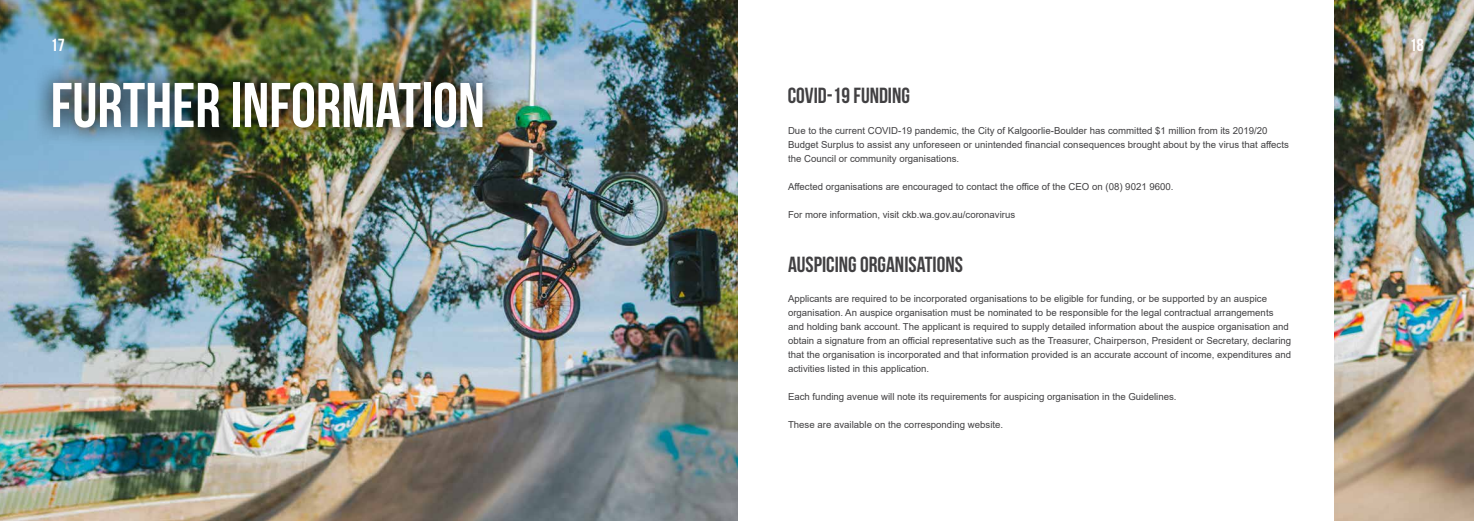
<style>
.page{position:relative;width:1474px;height:521px;background:#fff}
.page>*{position:absolute;margin:0;border:0;box-sizing:border-box;transform-origin:0 0}
.t1{font:63px "Bebas Neue";color:#fff}
.t2{font:21.88px "Bebas Neue";color:#414042}
.t3{font:17.5px "Bebas Neue";color:#fff}
.t4{font:9.62px/14px "Arial";color:#414042}
</style>
<div class="page">
<img style="left:1334px;top:0;width:139px;height:521px">
<img style="left:0;top:0;width:737px;height:521px">
<img style="left:34px;top:63px;width:468px;height:83px">
<h3 class="t3" style="left:51px;top:35px;width:15px">17</h3>
<h3 class="t3" style="left:1409px;top:35px;width:15px">18</h3>
<h1 class="t1" style="left:51px;top:71px;width:436px">FURTHER INFORMATION</h1>
<h2 class="t2" style="left:788px;top:84px;width:124px">COVID-19 FUNDING</h2>
<p class="t4" style="left:788px;top:124px;width:502px">Due to the current COVID-19 pandemic, the City of Kalgoorlie-Boulder has committed $1 million from its 2019/20<br>Budget Surplus to assist any unforeseen or unintended financial consequences brought about by the virus that affects the Council or community organisations.</p>
<p class="t4" style="left:788px;top:180px;width:387px">Affected organisations are encouraged to contact the office of the CEO on (08) 9021 9600.</p>
<p class="t4" style="left:788px;top:208px;width:229px">For more information, visit ckb.wa.gov.au/coronavirus</p>
<h2 class="t2" style="left:788px;top:252px;width:176px">AUSPICING ORGANISATIONS</h2>
<p class="t4" style="left:788px;top:292px;width:505px">Applicants are required to be incorporated organisations to be eligible for funding, or be supported by an auspice organisation. An auspice organisation must be nominated to be responsible for the legal contractual arrangements and holding bank account. The applicant is required to supply detailed information about the auspice organisation and obtain a signature from an official representative such as the Treasurer, Chairperson, President or Secretary, declaring that the organisation is incorporated and that information provided is an accurate account of income, expenditures and activities listed in this application.</p>
<p class="t4" style="left:788px;top:390px;width:390px">Each funding avenue will note its requirements for auspicing organisation in the Guidelines.</p>
<p class="t4" style="left:788px;top:418px;width:217px">These are available on the corresponding website.</p>
</div>
